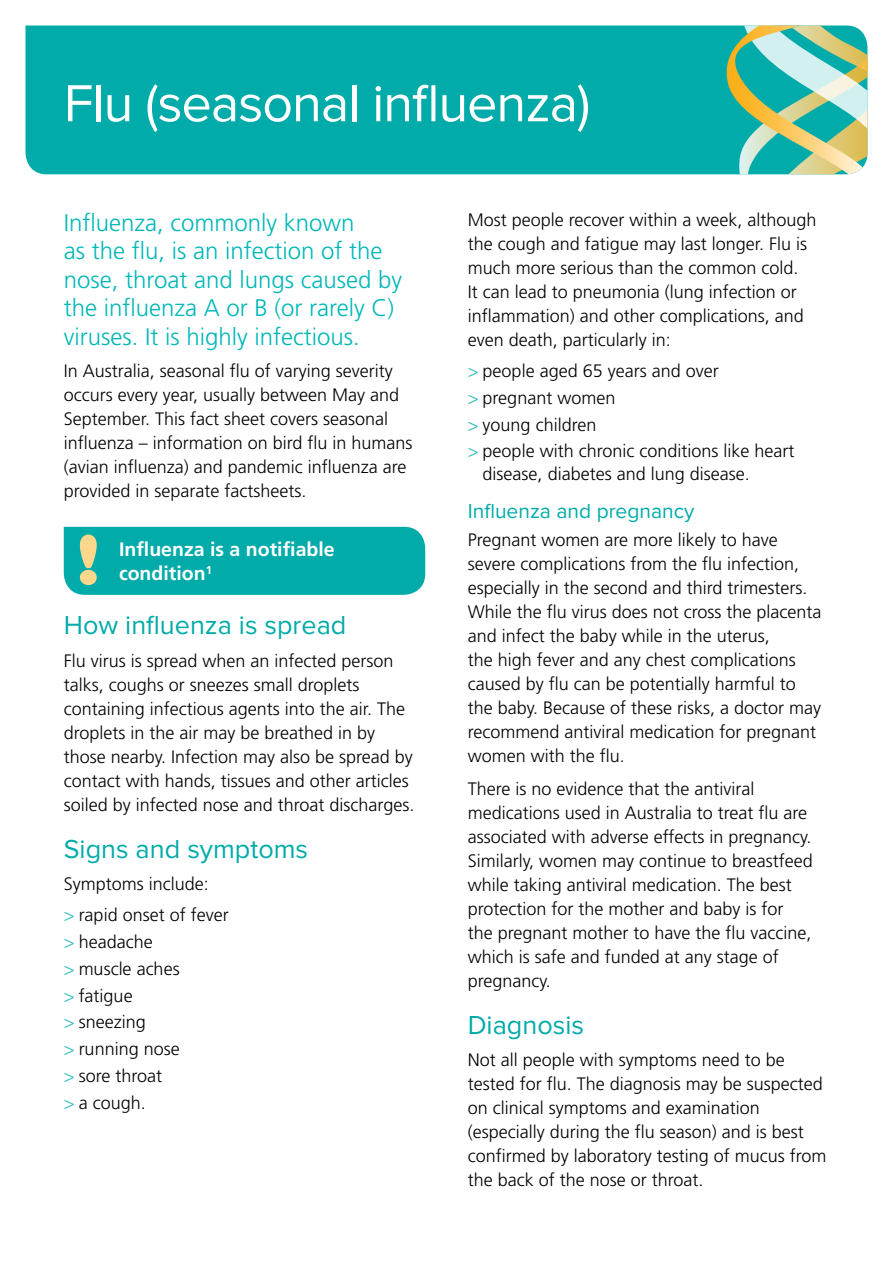
<style>
.page{position:relative;width:893px;height:1263px;background:#fff}
.page>*{position:absolute;margin:0;border:0;box-sizing:border-box;transform-origin:0 0}
.Disease_Heading{font:54px "Proxima Nova";letter-spacing:-.02em;color:#fff}
.Subhead_1{font:27px "Proxima Nova";color:#00aba9}
.Intro_Text{font:300 24px/28.5px "Frutiger";color:#00b7b8}
.Subhead_2{font:21px "Proxima Nova";color:#00aba9}
.Important_Info_1{font:700 19.5px/24px "Frutiger";color:#fff}
.Body_Copy{font:300 18px/24px "Frutiger";color:#000}
.s1{color:#31bebf}
</style>
<div class="page">
<div style="left:26px;top:26px;width:697px;height:148px;background:#00aba9"></div>
<svg style="left:723px;top:26px;width:144px;height:148px;background:#7bc3a2"></svg>
<div style="left:64px;top:527px;width:361px;height:68px;background:#00aba9"></div>
<p class="Disease_Heading" style="left:64px;top:73px;width:528px">Flu (seasonal influenza)</p>
<p class="Intro_Text" style="left:64px;top:208px;width:340px">Influenza, commonly known<br>as the flu, is an infection of the nose, throat and lungs caused by the influenza A or B (or rarely C) viruses. It is highly infectious.</p>
<p class="Body_Copy" style="left:64px;top:359px;width:350px">In Australia, seasonal flu of varying severity occurs every year, usually between May and September. This fact sheet covers seasonal influenza – information on bird flu in humans (avian influenza) and pandemic influenza are provided in separate factsheets.</p>
<p class="Important_Info_1" style="left:119px;top:537px;width:217px">Influenza is a notifiable condition<sup>1</sup></p>
<p class="Subhead_1" style="left:64px;top:610px;width:284px">How influenza is spread</p>
<p class="Body_Copy" style="left:64px;top:649px;width:352px">Flu virus is spread when an infected person talks, coughs or sneezes small droplets containing infectious agents into the air. The droplets in the air may be breathed in by those nearby. Infection may also be spread by contact with hands, tissues and other articles soiled by infected nose and throat discharges.</p>
<p class="Subhead_1" style="left:64px;top:834px;width:246px">Signs and symptoms</p>
<p class="Body_Copy" style="left:64px;top:872px;width:147px">Symptoms include:</p>
<p class="Body_Copy" style="left:64px;top:903px;width:166px"><span class="s1">&gt;</span> rapid onset of fever</p>
<p class="Body_Copy" style="left:64px;top:930px;width:90px"><span class="s1">&gt;</span> headache</p>
<p class="Body_Copy" style="left:64px;top:957px;width:117px"><span class="s1">&gt;</span> muscle aches</p>
<p class="Body_Copy" style="left:64px;top:983px;width:70px"><span class="s1">&gt;</span> fatigue</p>
<p class="Body_Copy" style="left:64px;top:1010px;width:83px"><span class="s1">&gt;</span> sneezing</p>
<p class="Body_Copy" style="left:64px;top:1037px;width:117px"><span class="s1">&gt;</span> running nose</p>
<p class="Body_Copy" style="left:64px;top:1064px;width:100px"><span class="s1">&gt;</span> sore throat</p>
<p class="Body_Copy" style="left:64px;top:1090px;width:83px"><span class="s1">&gt;</span> a cough.</p>
<p class="Body_Copy" style="left:468px;top:208px;width:350px">Most people recover within a week, although the cough and fatigue may last longer. Flu is much more serious than the common cold.<br>It can lead to pneumonia (lung infection or inflammation) and other complications, and even death, particularly in:</p>
<p class="Body_Copy" style="left:468px;top:359px;width:252px"><span class="s1">&gt;</span> people aged 65 years and over</p>
<p class="Body_Copy" style="left:468px;top:386px;width:149px"><span class="s1">&gt;</span> pregnant women</p>
<p class="Body_Copy" style="left:468px;top:413px;width:130px"><span class="s1">&gt;</span> young children</p>
<p class="Body_Copy" style="left:483px;top:440px;width:313px;line-height:22.5px;text-indent:-15px"><span class="s1">&gt;</span> people with chronic conditions like heart disease, diabetes and lung disease.</p>
<p class="Subhead_2" style="left:468px;top:499px;width:228px">Influenza and pregnancy</p>
<p class="Body_Copy" style="left:468px;top:528px;width:355px">Pregnant women are more likely to have severe complications from the flu infection, especially in the second and third trimesters.<br>While the flu virus does not cross the placenta and infect the baby while in the uterus,<br>the high fever and any chest complications caused by flu can be potentially harmful to the baby. Because of these risks, a doctor may recommend antiviral medication for pregnant women with the flu.</p>
<p class="Body_Copy" style="left:468px;top:777px;width:347px">There is no evidence that the antiviral medications used in Australia to treat flu are associated with adverse effects in pregnancy.<br>Similarly, women may continue to breastfeed while taking antiviral medication. The best protection for the mother and baby is for the pregnant mother to have the flu vaccine, which is safe and funded at any stage of pregnancy.</p>
<p class="Subhead_1" style="left:468px;top:1010px;width:118px">Diagnosis</p>
<p class="Body_Copy" style="left:468px;top:1048px;width:360px">Not all people with symptoms need to be tested for flu. The diagnosis may be suspected on clinical symptoms and examination (especially during the flu season) and is best confirmed by laboratory testing of mucus from the back of the nose or throat.</p>
</div>
